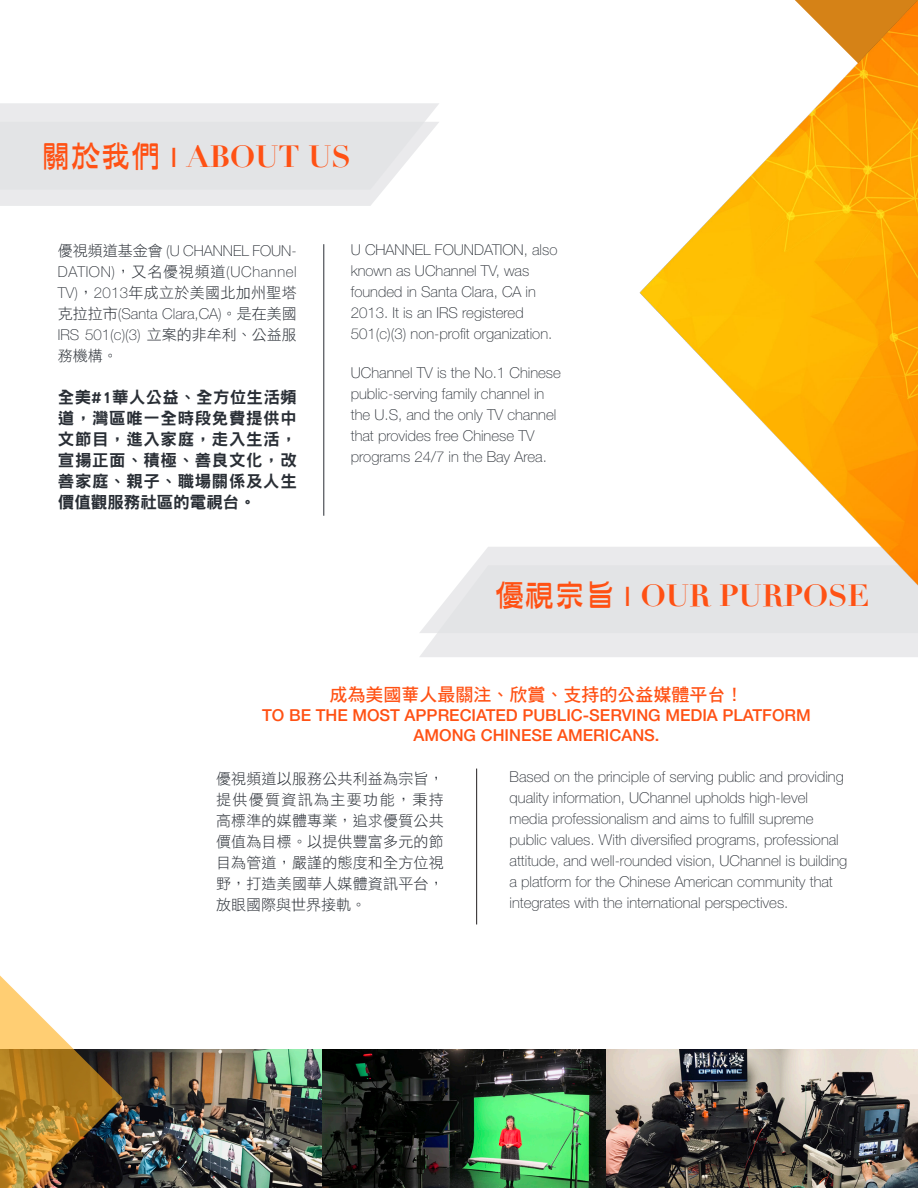
<style>
.page{position:relative;width:918px;height:1188px;background:#fff}
.page>*{position:absolute;margin:0;border:0;box-sizing:border-box;transform-origin:0 0}
.Media_Kit_Page_Heading{font:700 30px "Didot";color:#ff5114}
.t1{font:18px "DF Hei Std W7";color:#ff5114}
.t2{font:16.5px/21px "DF Hei Std W9";letter-spacing:.035em;color:#292e35;text-align:justify}
.t3{font:500 16.5px "Helvetica Neue LT Std";color:#ff5114}
.t4{font:100 15px/21px "Helvetica Neue LT Std";color:#292e35}
.t5{font:15px/21px "DF Hei Std W3";letter-spacing:.015em;color:#292e35;text-align:justify}
.s1{font-family:"DF Ya Yi Std W6";font-weight:400}
.s2{font-family:"DF Hei Std W3";font-weight:400}
</style>
<div class="page">
<hr style="left:323px;top:244px;width:1px;height:272px;background:#292e35">
<hr style="left:476px;top:769px;width:1px;height:155px;background:#231f20">
<img style="left:605px;top:1050px;width:313px;height:138px">
<img style="left:122px;top:1050px;width:483px;height:138px">
<svg style="left:0;top:975px;width:122px;height:213px"></svg>
<div style="left:420px;top:633px;width:498px;height:24px;background:#eaeaec"></div>
<svg style="left:420px;top:547px;width:498px;height:86px;background:#e7e8ea"></svg>
<img style="left:587px;top:0;width:331px;height:612px">
<svg style="left:0;top:103px;width:439px;height:103px;background:#e7e7e9"></svg>
<p class="Media_Kit_Page_Heading" style="left:41px;top:137px;width:312px"><span class="s1">關於我們 |</span> ABOUT US</p>
<p class="t4" style="left:58px;top:240px;width:240px;text-align:justify"><span class="s2">優視頻道基金會</span> (U CHANNEL FOUN-DATION)<span class="s2">，又名優視頻道</span>(UChannel TV)<span class="s2">，</span>2013<span class="s2">年成立於美國北加州聖塔克拉拉市</span>(Santa Clara,CA)<span class="s2">。是在美國</span>IRS 501(c)(3) <span class="s2">立案的非牟利、公益服務機構。</span></p>
<p class="t2" style="left:58px;top:386px;width:240px">全美#1華人公益、全方位生活頻道，灣區唯一全時段免費提供中文節目，進入家庭，走入生活，宣揚正面、積極、善良文化，改善家庭、親子、職場關係及人生價值觀服務社區的電視台。</p>
<p class="t4" style="left:351px;top:239px;width:208px">U CHANNEL FOUNDATION, also known as UChannel TV, was founded in Santa Clara, CA in<br>2013. It is an IRS registered</p>
<p class="t4" style="left:351px;top:323px;width:203px">501(c)(3) non-profit organization.</p>
<p class="t4" style="left:351px;top:362px;width:212px">UChannel TV is the No.1 Chinese public-serving family channel in</p>
<p class="t4" style="left:351px;top:404px;width:207px">the U.S, and the only TV channel that provides free Chinese TV</p>
<p class="t4" style="left:351px;top:446px;width:198px">programs 24/7 in the Bay Area.</p>
<p class="Media_Kit_Page_Heading" style="left:495px;top:577px;width:376px"><span class="s1">優視宗旨 |</span> OUR PURPOSE</p>
<p class="t1" style="left:330px;top:685px;width:415px">成為美國華人最關注、欣賞、支持的公益媒體平台！</p>
<p class="t3" style="left:262px;top:705px;width:550px">TO BE THE MOST APPRECIATED PUBLIC-SERVING MEDIA PLATFORM</p>
<p class="t3" style="left:414px;top:725px;width:248px">AMONG CHINESE AMERICANS.</p>
<p class="t5" style="left:216px;top:768px;width:229px">優視頻道以服務公共利益為宗旨，提供優質資訊為主要功能，秉持高標準的媒體專業，追求優質公共價值為目標。以提供豐富多元的節目為管道，嚴謹的態度和全方位視野，打造美國華人媒體資訊平台，放眼國際與世界接軌。</p>
<p class="t4" style="left:510px;top:766px;width:336px">Based on the principle of serving public and providing quality information, UChannel upholds high-level</p>
<p class="t4" style="left:510px;top:808px;width:306px">media professionalism and aims to fulfill supreme</p>
<p class="t4" style="left:510px;top:829px;width:339px">public values. With diversified programs, professional attitude, and well-rounded vision, UChannel is building a platform for the Chinese American community that integrates with the international perspectives.</p>
</div>
